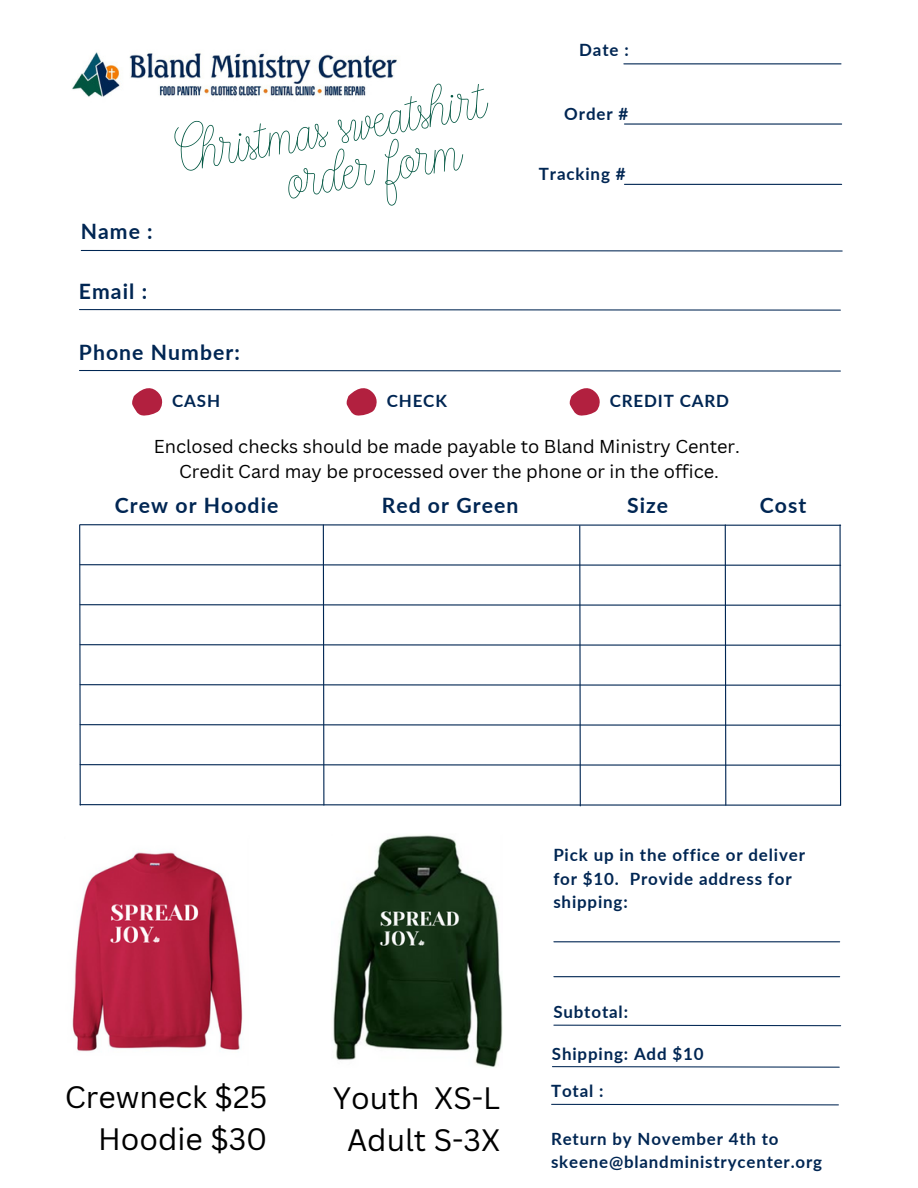
<style>
.page{position:relative;width:918px;height:1188px;background:#fff}
.page>*{position:absolute;margin:0;border:0;box-sizing:border-box;transform-origin:0 0}
.t1{font:800 46.95px "Bundt Cake";color:#015641}
.t2{font:30.15px/42.2px "Canva Sans";color:#000;text-align:right}
.t3{font:700 21.15px "Lato";letter-spacing:.05em;color:#002653}
.t4{font:18.15px/24.8px "Canva Sans";color:#000;text-align:center}
.t5{font:700 16.95px/23.7px "Lato";letter-spacing:.05em;color:#002653}
.t6{font:700 16.8px/22.5px "Lato";letter-spacing:.05em;color:#002653}
</style>
<div class="page">
<hr style="left:624px;top:63px;width:217px;height:1px;background:#002653">
<hr style="left:625px;top:123px;width:217px;height:2px;background:#002653">
<svg style="left:80px;top:249px;width:763px;height:3px"></svg>
<svg style="left:79px;top:309px;width:762px;height:2px;background:#778ba3"></svg>
<svg style="left:79px;top:370px;width:762px;height:2px;background:#778ba3"></svg>
<svg style="left:132px;top:388px;width:31px;height:28px"></svg>
<svg style="left:346px;top:388px;width:31px;height:28px"></svg>
<svg style="left:569px;top:388px;width:31px;height:28px"></svg>
<svg style="left:79px;top:524px;width:763px;height:283px"></svg>
<svg style="left:580px;top:1024px;width:262px;height:3px"></svg>
<svg style="left:580px;top:1066px;width:260px;height:2px"></svg>
<svg style="left:580px;top:1103px;width:259px;height:3px"></svg>
<hr style="left:625px;top:184px;width:217px;height:1px;background:#002653">
<img style="left:72px;top:52px;width:325px;height:45px">
<hr style="left:554px;top:941px;width:286px;height:1px;background:#002653">
<hr style="left:554px;top:976px;width:286px;height:1px;background:#002653">
<img style="left:72px;top:835px;width:508px;height:270px">
<p class="t3" style="left:81px;top:219px;width:73px">Name :</p>
<p class="t3" style="left:79px;top:278px;width:70px">Email :</p>
<h1 class="t1" style="left:169px;top:129px;width:320px;rotate:-10deg">Christmas sweatshirt</h1>
<h1 class="t1" style="left:284px;top:155px;width:178px;rotate:-10deg">order form</h1>
<p class="t5" style="left:579px;top:38px;width:51px">Date :</p>
<p class="t5" style="left:564px;top:101px;width:65px">Order #</p>
<p class="t5" style="left:539px;top:162px;width:88px">Tracking #</p>
<p class="t3" style="left:79px;top:339px;width:162px">Phone Number:</p>
<p class="t5" style="left:172px;top:389px;width:49px">CASH</p>
<p class="t5" style="left:387px;top:389px;width:62px">CHECK</p>
<p class="t5" style="left:610px;top:389px;width:121px">CREDIT CARD</p>
<p class="t4" style="left:154px;top:434px;width:588px">Enclosed checks should be made payable to Bland Ministry Center.<br>Credit Card may be processed over the phone or in the office.</p>
<p class="t3" style="left:115px;top:492px;width:165px">Crew or Hoodie</p>
<p class="t3" style="left:382px;top:492px;width:138px">Red or Green</p>
<p class="t3" style="left:627px;top:492px;width:43px">Size</p>
<p class="t3" style="left:760px;top:492px;width:48px">Cost</p>
<h2 class="t2" style="left:65px;top:1075px;width:204px">Crewneck $25<br>Hoodie $30</h2>
<h2 class="t2" style="left:333px;top:1076px;width:169px;text-align:center">Youth XS-L<br>Adult S-3X</h2>
<p class="t5" style="left:553px;top:843px;width:253px">Pick up in the office or deliver for $10. Provide address for shipping:</p>
<p class="t5" style="left:553px;top:1000px;width:76px">Subtotal:</p>
<p class="t5" style="left:552px;top:1041px;width:153px">Shipping: Add $10</p>
<p class="t5" style="left:551px;top:1079px;width:54px">Total :</p>
<p class="t6" style="left:551px;top:1128px;width:273px">Return by November 4th to skeene@blandministrycenter.org</p>
</div>
